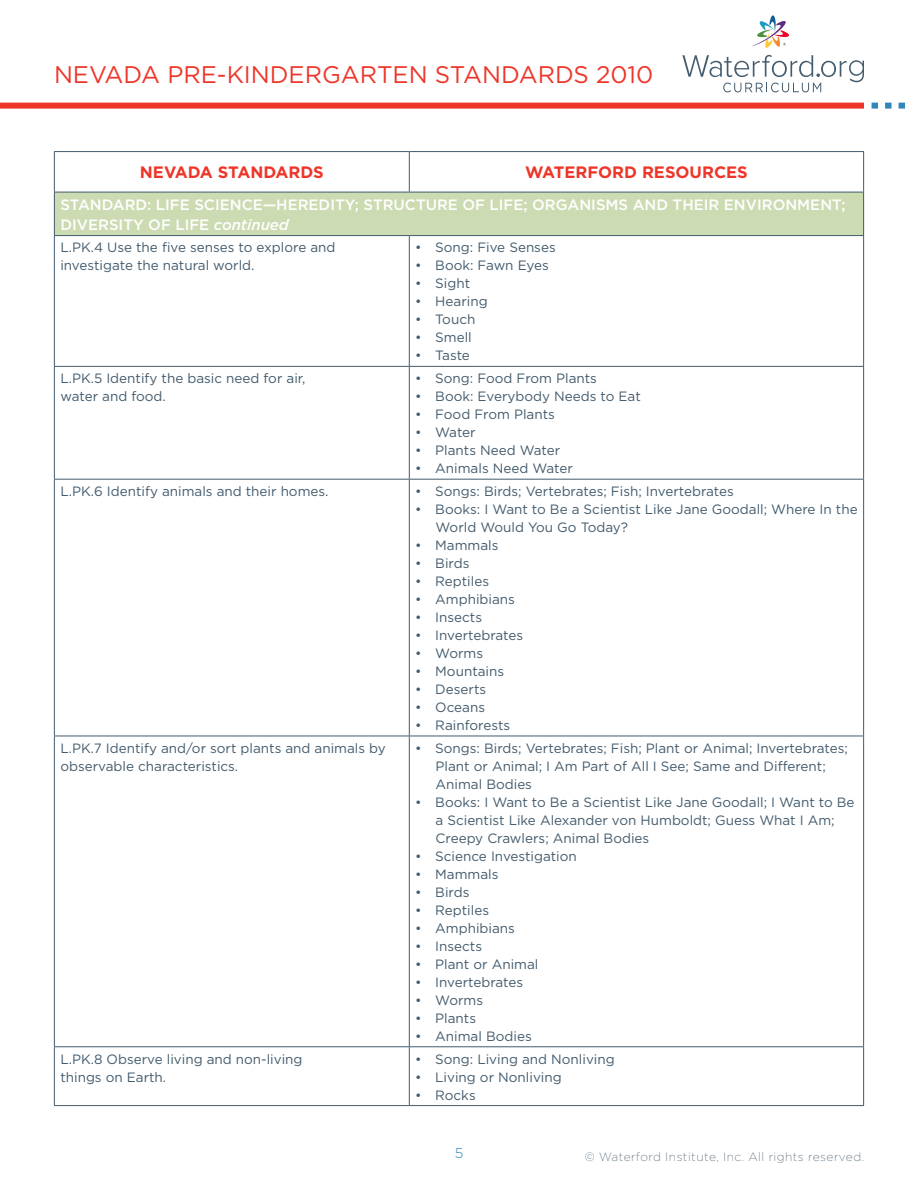
<style>
.page{position:relative;width:918px;height:1188px;background:#fff}
.page>*{position:absolute;margin:0;border:0;box-sizing:border-box;transform-origin:0 0}
.t1{font:24px "Gotham";color:#ee3529}
._0_Main_Table_Header{font:700 16.5px "Gotham";color:#ee3529}
._2_Second_Colorbar_H{font:500 15px/19.5px "Gotham";color:#fff}
.t2{font:300 14.25px "Gotham";color:#3287ba}
._4_Chart_Copy{font:13.5px/18px "Gotham";color:#435b6d}
.t3{font:200 12px "Gotham";letter-spacing:.04em;color:#435b6d}
.s1{font-style:italic}
</style>
<div class="page">
<svg style="left:682px;top:55px;width:182px;height:37px"></svg>
<svg style="left:751px;top:15px;width:38px;height:33px"></svg>
<svg style="left:872px;top:103px;width:6px;height:6px"></svg>
<div style="left:885px;top:103px;width:7px;height:6px;background:#3287ba"></div>
<svg style="left:899px;top:103px;width:6px;height:6px"></svg>
<div style="left:0;top:103px;width:864px;height:6px;background:#ee3529"></div>
<svg style="left:55px;top:152px;width:808px;height:40px"></svg>
<div style="left:54px;top:192px;width:810px;height:44px;background:#ccdbb2"></div>
<hr style="left:54px;top:366px;width:355px;height:1px;background:#435b6d">
<hr style="left:409px;top:366px;width:455px;height:1px;background:#435b6d">
<hr style="left:54px;top:479px;width:355px;height:1px;background:#435b6d">
<hr style="left:409px;top:479px;width:455px;height:1px;background:#435b6d">
<hr style="left:54px;top:736px;width:355px;height:1px;background:#435b6d">
<hr style="left:409px;top:736px;width:455px;height:1px;background:#435b6d">
<hr style="left:54px;top:1046px;width:355px;height:1px;background:#435b6d">
<hr style="left:409px;top:1046px;width:455px;height:1px;background:#435b6d">
<hr style="left:54px;top:236px;width:1px;height:130px;background:#435b6d">
<hr style="left:54px;top:367px;width:1px;height:112px;background:#435b6d">
<hr style="left:54px;top:480px;width:1px;height:256px;background:#435b6d">
<hr style="left:54px;top:736px;width:1px;height:310px;background:#435b6d">
<hr style="left:54px;top:1047px;width:1px;height:58px;background:#435b6d">
<hr style="left:409px;top:236px;width:1px;height:130px;background:#435b6d">
<hr style="left:863px;top:236px;width:1px;height:130px;background:#435b6d">
<hr style="left:409px;top:367px;width:1px;height:112px;background:#435b6d">
<hr style="left:863px;top:367px;width:1px;height:112px;background:#435b6d">
<hr style="left:409px;top:480px;width:1px;height:256px;background:#435b6d">
<hr style="left:863px;top:480px;width:1px;height:256px;background:#435b6d">
<hr style="left:409px;top:736px;width:1px;height:310px;background:#435b6d">
<hr style="left:863px;top:736px;width:1px;height:310px;background:#435b6d">
<hr style="left:409px;top:1047px;width:1px;height:58px;background:#435b6d">
<hr style="left:863px;top:1047px;width:1px;height:58px;background:#435b6d">
<hr style="left:54px;top:192px;width:1px;height:43px;background:#435b6d">
<hr style="left:863px;top:192px;width:1px;height:43px;background:#435b6d">
<hr style="left:54px;top:235px;width:355px;height:1px;background:#435b6d">
<hr style="left:409px;top:235px;width:455px;height:1px;background:#435b6d">
<hr style="left:54px;top:1105px;width:355px;height:1px;background:#435b6d">
<hr style="left:409px;top:1105px;width:455px;height:1px;background:#435b6d">
<hr style="left:409px;top:152px;width:1px;height:40px;background:#435b6d">
<hr style="left:863px;top:152px;width:1px;height:40px;background:#435b6d">
<hr style="left:54px;top:151px;width:355px;height:1px;background:#435b6d">
<hr style="left:54px;top:152px;width:1px;height:40px;background:#435b6d">
<hr style="left:409px;top:151px;width:455px;height:1px;background:#435b6d">
<hr style="left:54px;top:192px;width:355px;height:1px;background:#435b6d">
<hr style="left:409px;top:192px;width:455px;height:1px;background:#435b6d">
<h1 class="t1" style="left:54px;top:59px;width:601px">NEVADA PRE-KINDERGARTEN STANDARDS 2010</h1>
<p class="_0_Main_Table_Header" style="left:140px;top:162px;width:185px">NEVADA STANDARDS</p>
<p class="_0_Main_Table_Header" style="left:525px;top:162px;width:224px">WATERFORD RESOURCES</p>
<p class="_2_Second_Colorbar_H" style="left:60px;top:195px;width:787px">STANDARD: LIFE SCIENCE—HEREDITY; STRUCTURE OF LIFE; ORGANISMS AND THEIR ENVIRONMENT;<br>DIVERSITY OF LIFE <span class="s1">continued</span></p>
<p class="_4_Chart_Copy" style="left:60px;top:238px;width:277px">L.PK.4 Use the five senses to explore and investigate the natural world.</p>
<p class="_4_Chart_Copy" style="left:415px;top:238px;width:142px">• Song: Five Senses</p>
<p class="_4_Chart_Copy" style="left:415px;top:256px;width:135px">• Book: Fawn Eyes</p>
<p class="_4_Chart_Copy" style="left:415px;top:274px;width:56px">• Sight</p>
<p class="_4_Chart_Copy" style="left:415px;top:292px;width:74px">• Hearing</p>
<p class="_4_Chart_Copy" style="left:415px;top:310px;width:62px">• Touch</p>
<p class="_4_Chart_Copy" style="left:415px;top:328px;width:58px">• Smell</p>
<p class="_4_Chart_Copy" style="left:415px;top:346px;width:56px">• Taste</p>
<p class="_4_Chart_Copy" style="left:60px;top:369px;width:247px">L.PK.5 Identify the basic need for air, water and food.</p>
<p class="_4_Chart_Copy" style="left:415px;top:369px;width:183px">• Song: Food From Plants</p>
<p class="_4_Chart_Copy" style="left:415px;top:387px;width:227px">• Book: Everybody Needs to Eat</p>
<p class="_4_Chart_Copy" style="left:415px;top:405px;width:141px">• Food From Plants</p>
<p class="_4_Chart_Copy" style="left:415px;top:423px;width:62px">• Water</p>
<p class="_4_Chart_Copy" style="left:415px;top:441px;width:147px">• Plants Need Water</p>
<p class="_4_Chart_Copy" style="left:415px;top:459px;width:159px">• Animals Need Water</p>
<p class="_4_Chart_Copy" style="left:60px;top:482px;width:270px">L.PK.6 Identify animals and their homes.</p>
<p class="_4_Chart_Copy" style="left:415px;top:482px;width:320px">• Songs: Birds; Vertebrates; Fish; Invertebrates</p>
<p class="_4_Chart_Copy" style="left:436px;top:500px;width:424px;text-indent:-20px">• Books: I Want to Be a Scientist Like Jane Goodall; Where In the<br>World Would You Go Today?</p>
<p class="_4_Chart_Copy" style="left:415px;top:536px;width:85px">• Mammals</p>
<p class="_4_Chart_Copy" style="left:415px;top:554px;width:56px">• Birds</p>
<p class="_4_Chart_Copy" style="left:415px;top:572px;width:75px">• Reptiles</p>
<p class="_4_Chart_Copy" style="left:415px;top:590px;width:101px">• Amphibians</p>
<p class="_4_Chart_Copy" style="left:415px;top:608px;width:68px">• Insects</p>
<p class="_4_Chart_Copy" style="left:415px;top:626px;width:109px">• Invertebrates</p>
<p class="_4_Chart_Copy" style="left:415px;top:644px;width:69px">• Worms</p>
<p class="_4_Chart_Copy" style="left:415px;top:662px;width:90px">• Mountains</p>
<p class="_4_Chart_Copy" style="left:415px;top:680px;width:72px">• Deserts</p>
<p class="_4_Chart_Copy" style="left:415px;top:698px;width:71px">• Oceans</p>
<p class="_4_Chart_Copy" style="left:415px;top:716px;width:96px">• Rainforests</p>
<p class="_4_Chart_Copy" style="left:60px;top:739px;width:327px">L.PK.7 Identify and/or sort plants and animals by observable characteristics.</p>
<p class="_4_Chart_Copy" style="left:436px;top:739px;width:414px;text-indent:-20px">• Songs: Birds; Vertebrates; Fish; Plant or Animal; Invertebrates;<br>Plant or Animal; I Am Part of All I See; Same and Different;<br>Animal Bodies</p>
<p class="_4_Chart_Copy" style="left:436px;top:793px;width:421px;text-indent:-20px">• Books: I Want to Be a Scientist Like Jane Goodall; I Want to Be a Scientist Like Alexander von Humboldt; Guess What I Am;<br>Creepy Crawlers; Animal Bodies</p>
<p class="_4_Chart_Copy" style="left:415px;top:847px;width:163px">• Science Investigation</p>
<p class="_4_Chart_Copy" style="left:415px;top:865px;width:85px">• Mammals</p>
<p class="_4_Chart_Copy" style="left:415px;top:883px;width:56px">• Birds</p>
<p class="_4_Chart_Copy" style="left:415px;top:901px;width:75px">• Reptiles</p>
<p class="_4_Chart_Copy" style="left:415px;top:919px;width:101px">• Amphibians</p>
<p class="_4_Chart_Copy" style="left:415px;top:937px;width:68px">• Insects</p>
<p class="_4_Chart_Copy" style="left:415px;top:955px;width:125px">• Plant or Animal</p>
<p class="_4_Chart_Copy" style="left:415px;top:973px;width:109px">• Invertebrates</p>
<p class="_4_Chart_Copy" style="left:415px;top:991px;width:69px">• Worms</p>
<p class="_4_Chart_Copy" style="left:415px;top:1009px;width:62px">• Plants</p>
<p class="_4_Chart_Copy" style="left:415px;top:1027px;width:118px">• Animal Bodies</p>
<p class="_4_Chart_Copy" style="left:60px;top:1050px;width:244px">L.PK.8 Observe living and non-living things on Earth.</p>
<p class="_4_Chart_Copy" style="left:415px;top:1050px;width:201px">• Song: Living and Nonliving</p>
<p class="_4_Chart_Copy" style="left:415px;top:1068px;width:148px">• Living or Nonliving</p>
<p class="_4_Chart_Copy" style="left:415px;top:1086px;width:62px">• Rocks</p>
<p class="t2" style="left:455px;top:1144px;width:10px">5</p>
<p class="t3" style="left:585px;top:1149px;width:281px">© Waterford Institute, Inc. All rights reserved.</p>
</div>
